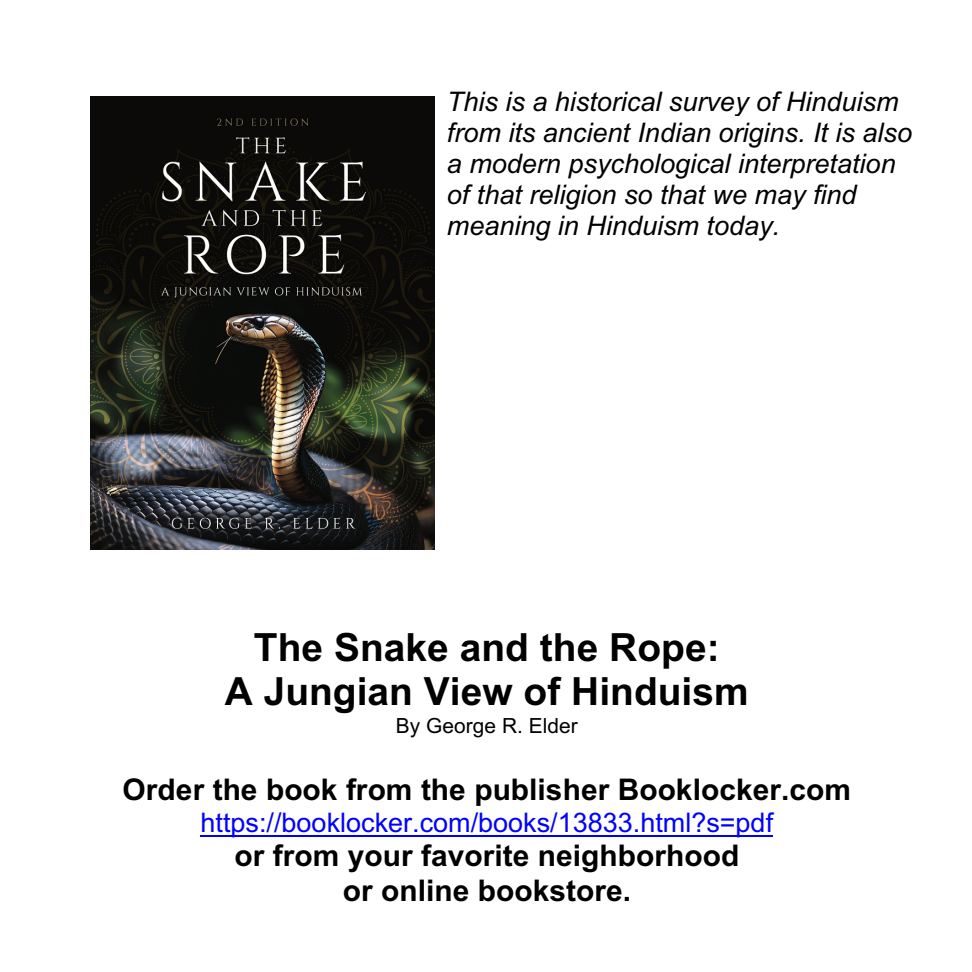
<style>
.page{position:relative;width:972px;height:972px;background:#fff}
.page>*{position:absolute;margin:0;border:0;box-sizing:border-box;transform-origin:0 0}
.t1{font:700 38.85px/44.7px "Arial";color:#000;text-align:center}
.t2{font:700 29.85px/34.5px "Arial";color:#000;text-align:center}
.t3{font:italic 27px/31px "Arial";color:#000}
.t4{font:27px "Arial";color:#00f}
.t5{font:20.85px "Arial";letter-spacing:.005em;color:#000}
</style>
<div class="page">
<hr style="left:201px;top:835px;width:572px;height:2px;background:#00f">
<img style="left:91px;top:97px;width:344px;height:453px">
<p class="t3" style="left:447px;top:86px;width:467px">This is a historical survey of Hinduism from its ancient Indian origins. It is also a modern psychological interpretation of that religion so that we may find meaning in Hinduism today.</p>
<h1 class="t1" style="left:225px;top:625px;width:526px">The Snake and the Rope:<br>A Jungian View of Hinduism</h1>
<p class="t5" style="left:396px;top:715px;width:184px">By George R. Elder</p>
<p class="t2" style="left:123px;top:773px;width:730px">Order the book from the publisher Booklocker.com</p>
<p class="t4" style="left:201px;top:808px;width:574px">https://booklocker.com/books/13833.html?s=pdf</p>
<p class="t2" style="left:234px;top:838px;width:506px">or from your favorite neighborhood or online bookstore.</p>
</div>
